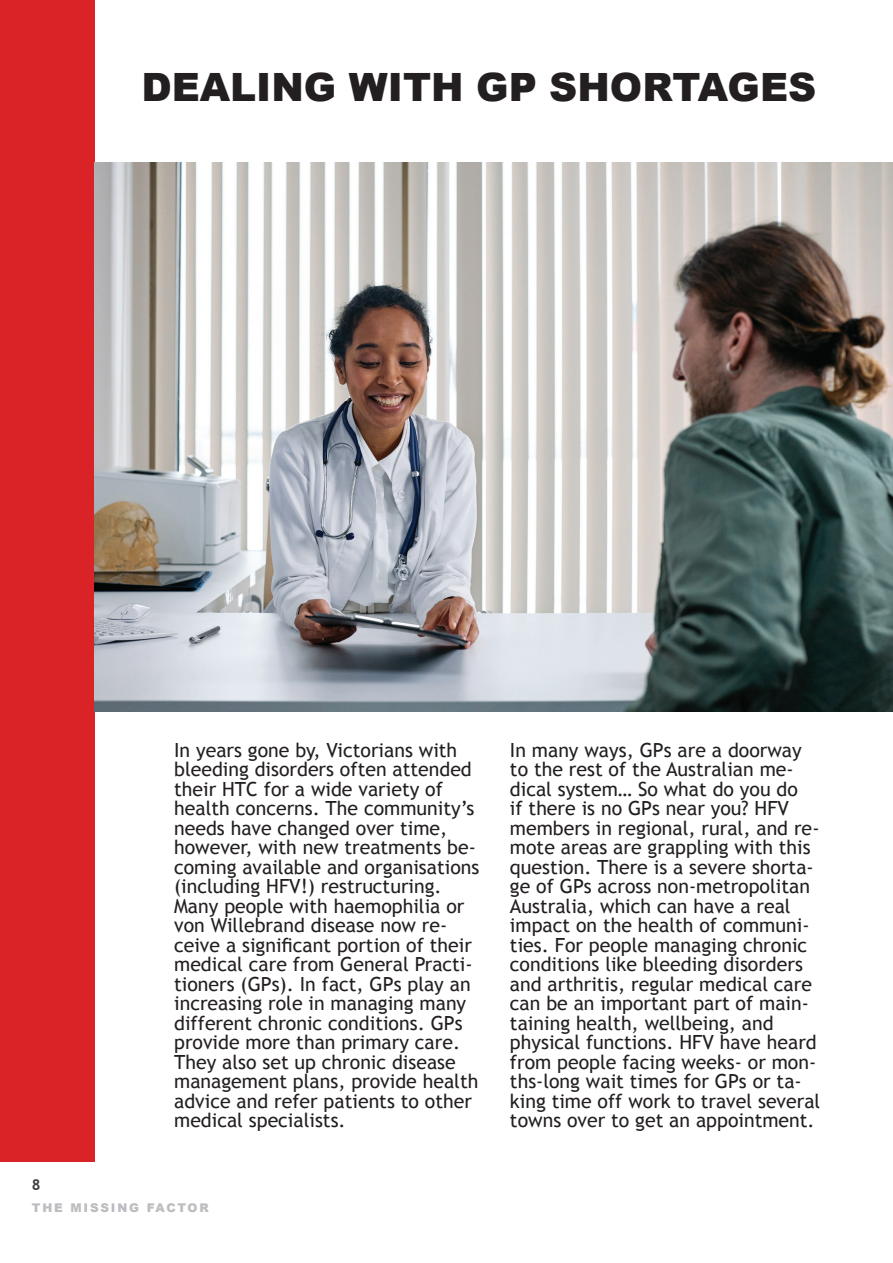
<style>
.page{position:relative;width:893px;height:1263px;background:#fff}
.page>*{position:absolute;margin:0;border:0;box-sizing:border-box;transform-origin:0 0}
.t1{font:900 39px "Arial";color:#231f20}
.t2{font:19.5px/19.5px "Trebuchet MS";color:#231f20}
.t3{font:700 15px "Trebuchet MS";color:#3e3e3f}
.t4{font:900 12px "Arial";letter-spacing:.15em;color:#bcbdc0}
</style>
<div class="page">
<div style="left:0;top:0;width:95px;height:1161px;background:#d92326"></div>
<img style="left:95px;top:162px;width:798px;height:549px">
<h1 class="t1" style="left:141px;top:59px;width:676px">DEALING WITH GP SHORTAGES</h1>
<p class="t3" style="left:32px;top:1175px;width:10px">8</p>
<p class="t2" style="left:174px;top:740px;width:307px">In years gone by, Victorians with bleeding disorders often attended their HTC for a wide variety of health concerns. The community’s needs have changed over time, however, with new treatments be&shy;coming available and organisations (including HFV!) restructuring.<br>Many people with haemophilia or von Willebrand disease now re&shy;ceive a significant portion of their medical care from General Practi&shy;tioners (GPs). In fact, GPs play an increasing role in managing many different chronic conditions. GPs provide more than primary care.<br>They also set up chronic disease management plans, provide health advice and refer patients to other medical specialists.</p>
<p class="t2" style="left:510px;top:740px;width:312px">In many ways, GPs are a doorway to the rest of the Australian me&shy;dical system… So what do you do<br>if there is no GPs near you? HFV members in regional, rural, and re&shy;mote areas are grappling with this question. There is a severe shorta&shy;ge of GPs across non-metropolitan Australia, which can have a real impact on the health of communi&shy;ties. For people managing chronic conditions like bleeding disorders and arthritis, regular medical care can be an important part of main&shy;taining health, wellbeing, and physical functions. HFV have heard from people facing weeks- or mon&shy;ths-long wait times for GPs or ta&shy;king time off work to travel several towns over to get an appointment.</p>
<p class="t4" style="left:32px;top:1199px;width:178px">THE MISSING FACTOR</p>
</div>
